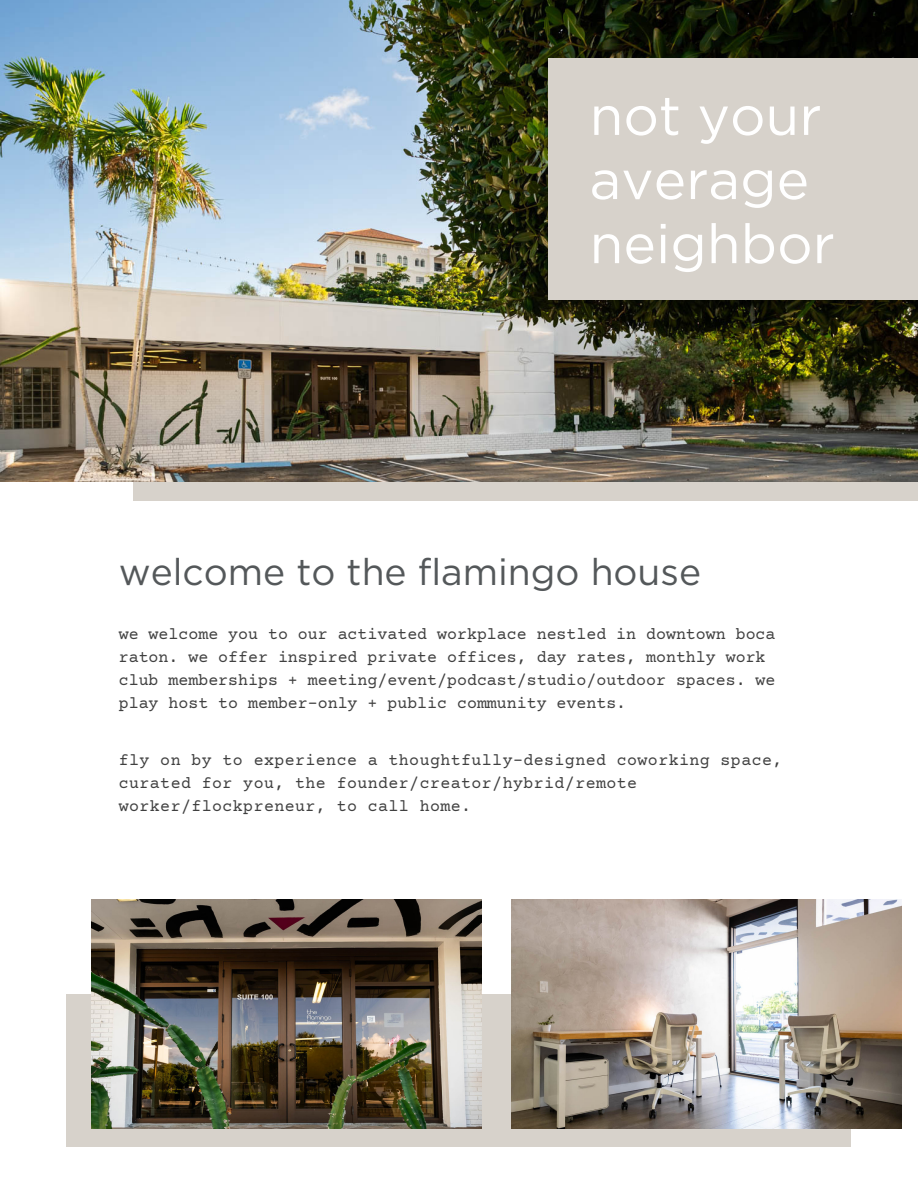
<style>
.page{position:relative;width:918px;height:1188px;background:#fff}
.page>*{position:absolute;margin:0;border:0;box-sizing:border-box;transform-origin:0 0}
.t1{font:54.9px/64.2px "Gotham";color:#fff}
.t2{font:37.2px "Gotham";color:#54585a}
.t3{font:16.65px/23.2px "Courier Prime";color:#404040}
.t4{font:16.65px/23.2px "Courier Prime";letter-spacing:.025em;color:#404040}
</style>
<div class="page">
<div style="left:133px;top:349px;width:785px;height:152px;background:#d7d2cb"></div>
<img style="left:0;top:0;width:918px;height:482px">
<div style="left:67px;top:994px;width:784px;height:153px;background:#d7d2cb"></div>
<img style="left:92px;top:900px;width:389px;height:228px">
<img style="left:512px;top:900px;width:389px;height:228px">
<div style="left:548px;top:59px;width:370px;height:241px;background:#d7d2cb"></div>
<p class="t1" style="left:590px;top:83px;width:247px">not your average neighbor</p>
<p class="t2" style="left:119px;top:550px;width:584px">welcome to the flamingo house</p>
<p class="t3" style="left:119px;top:623px;width:658px">we welcome you to our activated workplace nestled in downtown boca raton. we offer inspired private offices, day rates, monthly work club memberships + meeting/event/podcast/studio/outdoor spaces. we play host to member-only + public community events.</p>
<p class="t4" style="left:119px;top:750px;width:665px">fly on by to experience a thoughtfully-designed coworking space, curated for you, the founder/creator/hybrid/remote worker/flockpreneur, to call home.</p>
</div>
